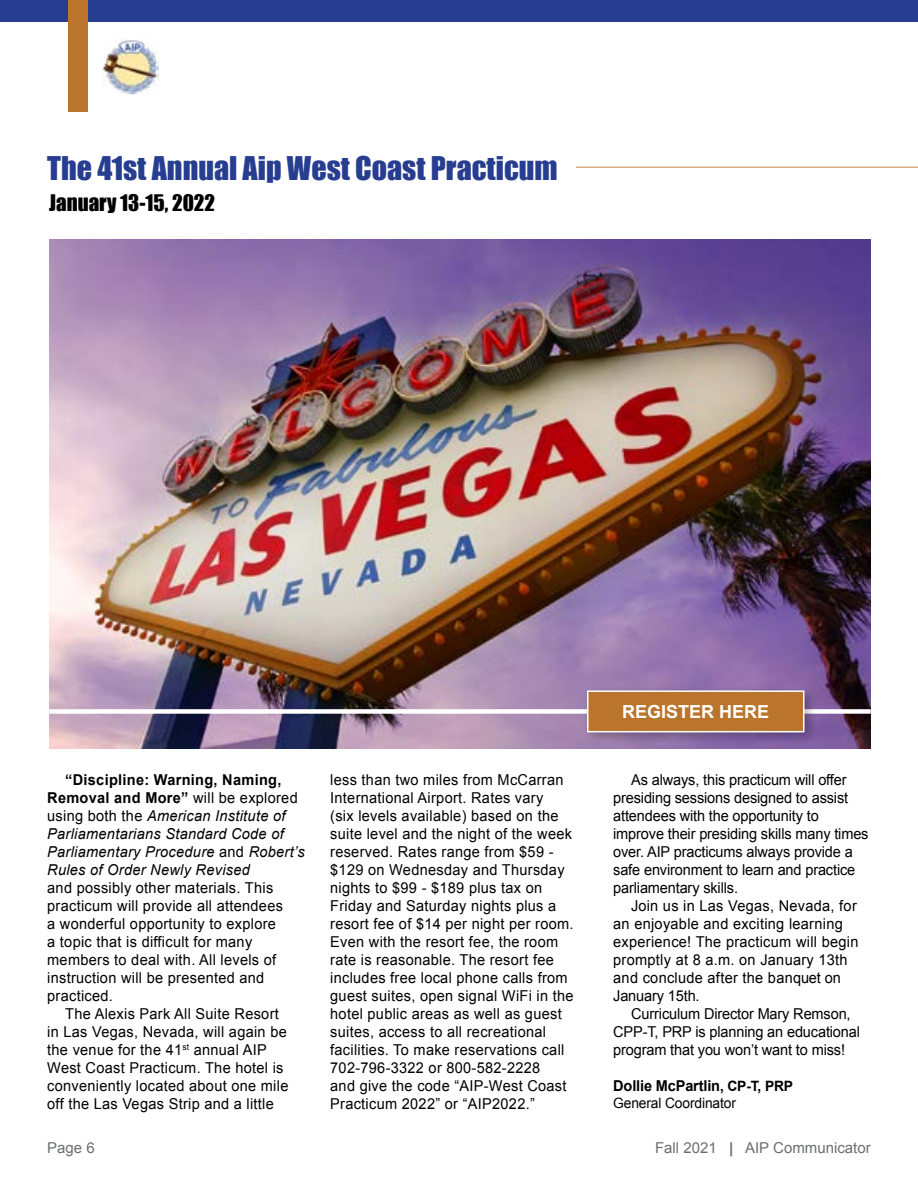
<style>
.page{position:relative;width:918px;height:1188px;background:#fff}
.page>*{position:absolute;margin:0;border:0;box-sizing:border-box;transform-origin:0 0}
.t1{font:30px "Impact";color:#273d8f}
.t2{font:21px "Impact";color:#000}
.t3{font:700 18px "Arial";color:#fff}
.t4{font:15px/18px "Arial";letter-spacing:.02em;color:#000}
.t5{font:15px/18px "Arial";letter-spacing:-.01em;color:#000}
.t6{font:italic 15px/18px "Arial";letter-spacing:.02em;color:#000}
.t7{font:15px "Arial";color:#6d6e71}
.t8{font:700 15px "Arial";letter-spacing:-.01em;color:#000}
.t9{font:14.25px "Arial";letter-spacing:-.01em;color:#000}
.s1{font-weight:700;font-style:normal}
.s2{font-style:normal}
.s3{font-size:14.25px}
.s4{font-weight:700}
</style>
<div class="page">
<div style="left:0;top:0;width:918px;height:22px;background:#273d8f"></div>
<div style="left:68px;top:0;width:19px;height:111px;background:#ba742b"></div>
<img style="left:103px;top:39px;width:55px;height:56px">
<img style="left:49px;top:239px;width:822px;height:510px">
<hr style="left:576px;top:166px;width:342px;height:2px;background:#d7ae83">
<div style="left:49px;top:709px;width:538px;height:5px;background:#fff"></div>
<div style="left:786px;top:709px;width:85px;height:5px;background:#fff"></div>
<div style="left:583px;top:687px;width:234px;height:58px;background:#000;opacity:.25"></div>
<div style="left:588px;top:691px;width:216px;height:41px;background:#ba742b"></div>
<div style="left:587px;top:690px;width:217px;height:42px;border:2px solid #fff"></div>
<h1 class="t1" style="left:47px;top:145px;width:512px">The 41st Annual Aip West Coast Practicum</h1>
<h2 class="t2" style="left:49px;top:186px;width:167px">January 13-15, 2022</h2>
<p class="t3" style="left:622px;top:700px;width:149px">REGISTER HERE</p>
<p class="t6" style="left:47px;top:771px;width:259px;text-indent:18px"><span class="s1">“Discipline: Warning, Naming, Removal and More”</span> <span class="s2">will be explored using both the</span> American Institute of Parliamentarians Standard Code of Parliamentary Procedure <span class="s2">and</span> Robert’s Rules of Order Newly Revised</p>
<p class="t4" style="left:47px;top:879px;width:237px">and possibly other materials. This practicum will provide all attendees a wonderful opportunity to explore a topic that is difficult for many members to deal with. All levels of instruction will be presented and practiced.</p>
<p class="t4" style="left:47px;top:1005px;width:243px;text-indent:18px">The Alexis Park All Suite Resort in Las Vegas, Nevada, will again be the venue for the 41<sup>st</sup> annual AIP West Coast Practicum. The hotel is conveniently located about one mile off the Las Vegas Strip and a little</p>
<p class="t4" style="left:330px;top:771px;width:245px">less than two miles from McCarran International Airport. Rates vary<br>(six levels available) based on the suite level and the night of the week reserved. Rates range from $59 - $129 on Wednesday and Thursday nights to $99 - $189 plus tax on Friday and Saturday nights plus a resort fee of $14 per night per room.<br>Even with the resort fee, the room rate is reasonable. The resort fee includes free local phone calls from guest suites, open signal WiFi in the hotel public areas as well as guest suites, access to all recreational facilities. To make reservations call 702-796-3322 or 800-582-2228<br>and give the code “AIP-West Coast Practicum 2022” or “AIP2022.”</p>
<p class="t5" style="left:613px;top:771px;width:257px;text-indent:18px">As always, this practicum will offer presiding sessions designed to assist attendees with the opportunity to improve their presiding skills many times over. AIP practicums always provide a safe environment to learn and practice parliamentary skills.</p>
<p class="t4" style="left:613px;top:897px;width:247px;text-indent:18px">Join us in Las Vegas, Nevada, for an enjoyable and exciting learning experience! The practicum will begin promptly at 8 a.m. on January 13th and conclude after the banquet on<br>January 15th.</p>
<p class="t5" style="left:613px;top:1005px;width:248px;text-indent:18px">Curriculum Director Mary Remson,<br>CPP-T, PRP is planning an educational program that you won’t want to miss!</p>
<p class="t8" style="left:613px;top:1076px;width:181px">Dollie McPartlin<span class="s3">, CP-T, PRP</span></p>
<p class="t9" style="left:613px;top:1094px;width:124px">General Coordinator</p>
<p class="t7" style="left:47px;top:1138px;width:49px">Page 6</p>
<p class="t7" style="left:655px;top:1138px;width:217px">Fall 2021 <span class="s4">|</span> AIP Communicator</p>
</div>
